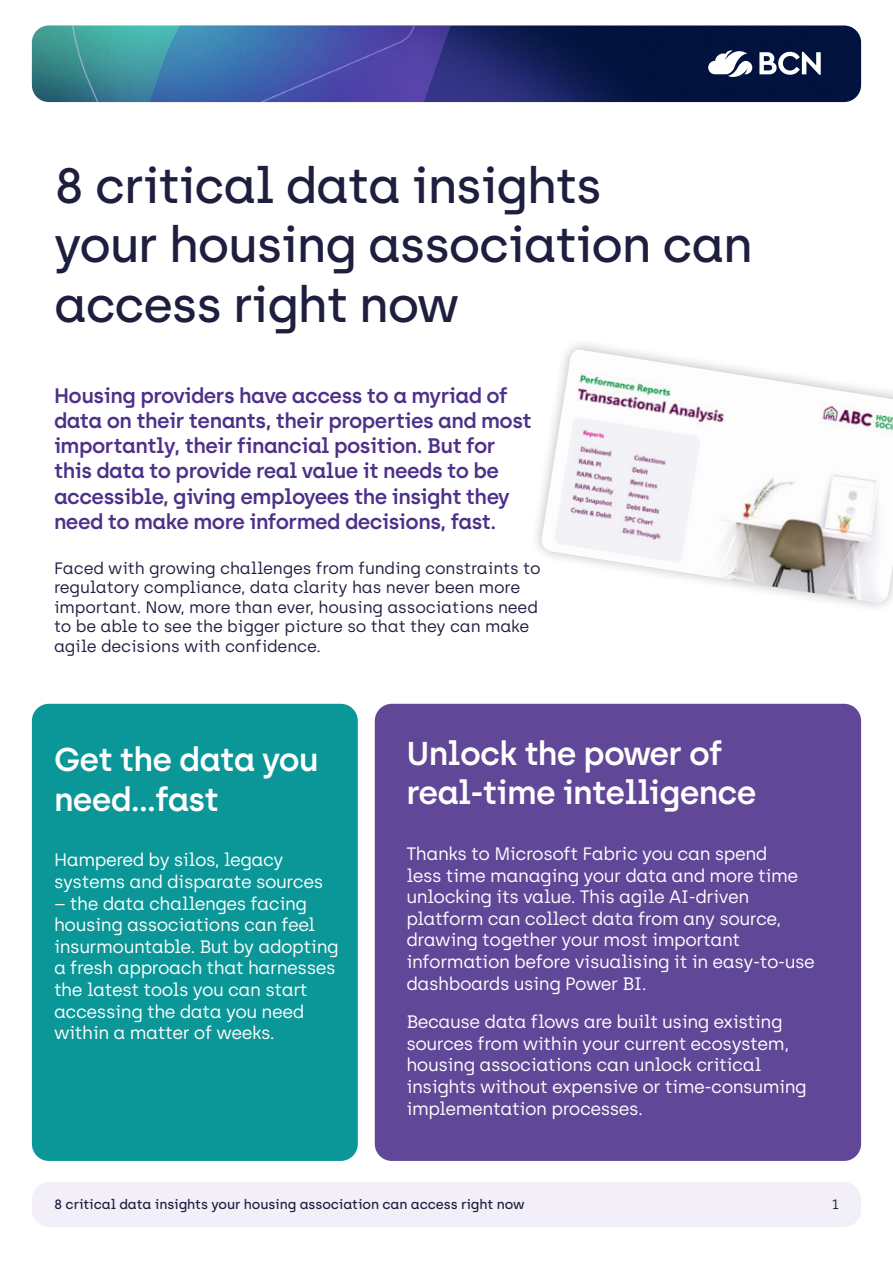
<style>
.page{position:relative;width:893px;height:1263px;background:#fff}
.page>*{position:absolute;margin:0;border:0;box-sizing:border-box;transform-origin:0 0}
.Large_Headline{font:500 49.5px/59.4px "Archia";letter-spacing:-.025em;color:#1e1f3f}
.Leader_copy{font:600 33px/39.6px "Archia";letter-spacing:-.025em;color:#fff}
.Leader_copy-2{font:600 21px/25.2px "Archia";letter-spacing:-.025em;color:#4d3089}
.Leader_copy-3{font:18px/21.6px "Archia";letter-spacing:-.025em;color:#fff}
.Body_lrg{font:16.5px/19.5px "Archia";letter-spacing:-.01em;color:#1e1f3f}
.t1{font:500 13.5px "Archia";letter-spacing:-.01em;color:#1e1f3f}
.t2{font:13.5px "Archia";color:#1e1f3f}
</style>
<div class="page">
<div style="left:32px;top:1182px;width:829px;height:45px;background:#f3eff8;border-radius:17px"></div>
<div style="left:32px;top:704px;width:326px;height:457px;background:#0b9698;border-radius:17px"></div>
<div style="left:375px;top:704px;width:486px;height:457px;background:#604797;border-radius:17px"></div>
<img style="left:541px;top:349px;width:352px;height:255px">
<img style="left:32px;top:26px;width:829px;height:76px">
<img style="left:415px;top:26px;width:48px;height:76px">
<img style="left:69px;top:26px;width:346px;height:76px">
<svg style="left:708px;top:50px;width:44px;height:28px"></svg>
<svg style="left:759px;top:52px;width:62px;height:23px"></svg>
<p class="Large_Headline" style="left:54px;top:156px;width:701px">8 critical data insights<br>your housing association can access right now</p>
<p class="Leader_copy-2" style="left:54px;top:383px;width:479px">Housing providers have access to a myriad of data on their tenants, their properties and most importantly, their financial position. But for this data to provide real value it needs to be accessible, giving employees the insight they need to make more informed decisions, fast.</p>
<p class="Body_lrg" style="left:54px;top:558px;width:488px">Faced with growing challenges from funding constraints to regulatory compliance, data clarity has never been more important. Now, more than ever, housing associations need to be able to see the bigger picture so that they can make agile decisions with confidence.</p>
<p class="Leader_copy" style="left:54px;top:739px;width:266px">Get the data you need…fast</p>
<p class="Leader_copy-3" style="left:54px;top:849px;width:271px">Hampered by silos, legacy systems and disparate sources</p>
<p class="Leader_copy-3" style="left:54px;top:892px;width:286px">– the data challenges facing housing associations can feel insurmountable. But by adopting a fresh approach that harnesses the latest tools you can start accessing the data you need within a matter of weeks.</p>
<p class="Leader_copy" style="left:406px;top:733px;width:352px">Unlock the power of real-time intelligence</p>
<p class="Leader_copy-3" style="left:406px;top:843px;width:410px">Thanks to Microsoft Fabric you can spend<br>less time managing your data and more time unlocking its value. This agile AI-driven platform can collect data from any source, drawing together your most important information before visualising it in easy-to-use dashboards using Power BI.</p>
<p class="Leader_copy-3" style="left:406px;top:1011px;width:402px">Because data flows are built using existing sources from within your current ecosystem, housing associations can unlock critical insights without expensive or time-consuming implementation processes.</p>
<p class="t1" style="left:54px;top:1196px;width:472px">8 critical data insights your housing association can access right now</p>
<p class="t2" style="left:832px;top:1196px;width:9px">1</p>
</div>
